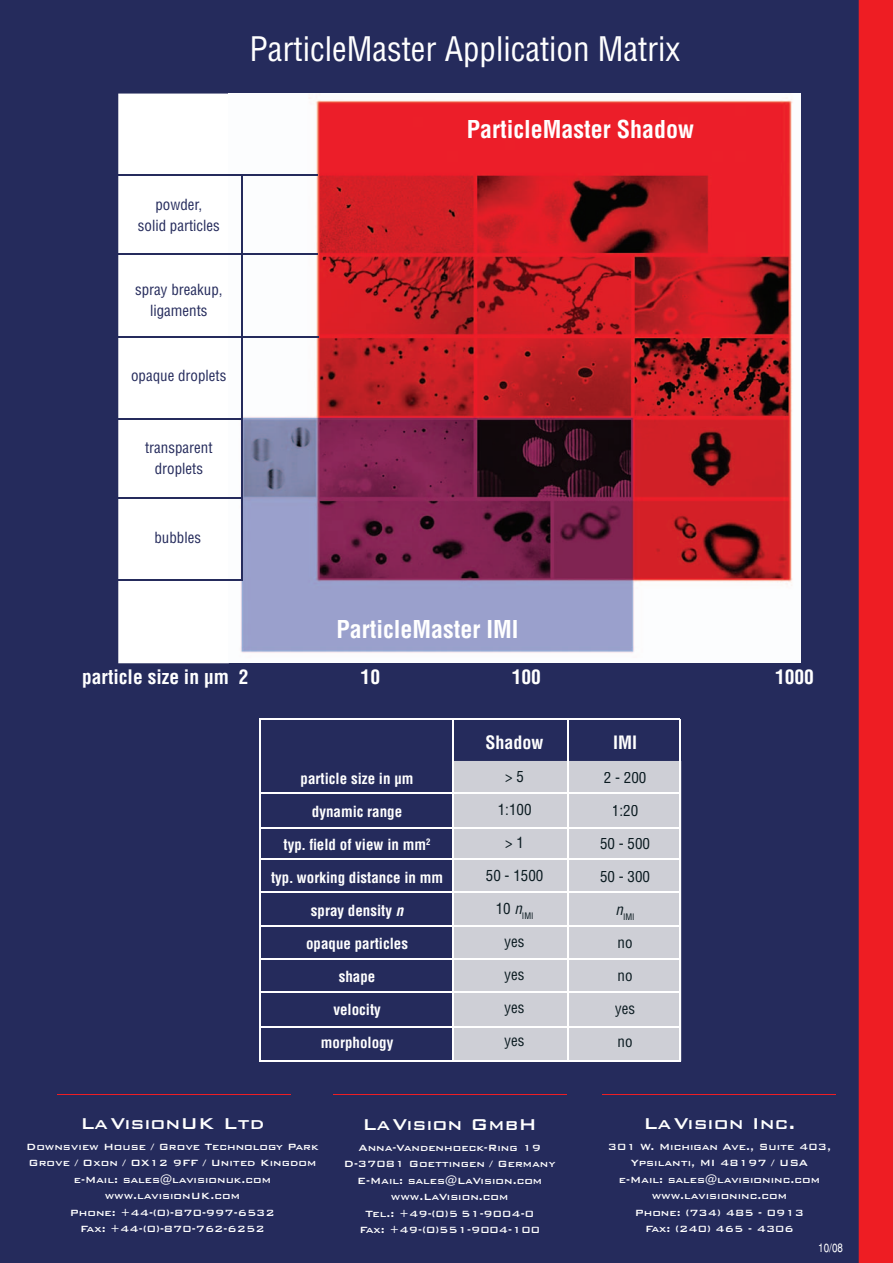
<style>
.page{position:relative;width:893px;height:1263px;background:#fff}
.page>*{position:absolute;margin:0;border:0;box-sizing:border-box;transform-origin:0 0}
.t1{font:condensed 33px "Helvetica";color:#fff}
.t2{font:700 condensed 24px "Helvetica";color:#fff}
.t3{font:500 21px "Bank Gothic BT";color:#fff}
.t4{font:700 condensed 19.5px "Helvetica";color:#fff}
.t5{font:700 condensed 18px "Helvetica";color:#fff}
.t6{font:700 condensed 15px "Helvetica";color:#fff}
.t7{font:condensed 15px/21px "Helvetica";color:#252b5c;text-align:center}
.t8{font:condensed 15px/33px "Helvetica";color:#0a1a20;text-align:center}
.t9{font:500 12px/16.5px "Bank Gothic BT";color:#fff;text-align:center}
.t10{font:condensed 12px "Helvetica";color:#fff}
.t11{font:condensed 8.7px "Helvetica";color:#0a1a20}
.s1{font-style:italic}
</style>
<div class="page">
<div style="left:0;top:0;width:860px;height:1263px;background:#252b5c"></div>
<div style="left:454px;top:761px;width:227px;height:300px;background:#cecfd6"></div>
<svg style="left:568px;top:727px;width:112px;height:34px"></svg>
<hr style="left:452px;top:718px;width:2px;height:342px;background:#fff">
<div style="left:506px;top:771px;width:17px;height:11px;background:#cecfd6"></div>
<div style="left:499px;top:804px;width:32px;height:11px;background:#cecfd6"></div>
<div style="left:506px;top:837px;width:15px;height:11px;background:#cecfd6"></div>
<div style="left:486px;top:870px;width:57px;height:11px;background:#cecfd6"></div>
<div style="left:497px;top:903px;width:14px;height:11px;background:#cecfd6"></div>
<div style="left:515px;top:905px;width:7px;height:9px;background:#cecfd6"></div>
<div style="left:523px;top:912px;width:10px;height:7px;background:#cecfd6"></div>
<div style="left:505px;top:938px;width:19px;height:12px;background:#cecfd6"></div>
<div style="left:505px;top:971px;width:19px;height:12px;background:#cecfd6"></div>
<div style="left:505px;top:1004px;width:19px;height:12px;background:#cecfd6"></div>
<div style="left:505px;top:1037px;width:19px;height:12px;background:#cecfd6"></div>
<div style="left:604px;top:772px;width:42px;height:11px;background:#cecfd6"></div>
<div style="left:613px;top:805px;width:24px;height:11px;background:#cecfd6"></div>
<div style="left:601px;top:838px;width:48px;height:11px;background:#cecfd6"></div>
<div style="left:601px;top:871px;width:48px;height:11px;background:#cecfd6"></div>
<div style="left:617px;top:907px;width:6px;height:8px;background:#cecfd6"></div>
<div style="left:624px;top:914px;width:10px;height:6px;background:#cecfd6"></div>
<div style="left:619px;top:940px;width:13px;height:8px;background:#cecfd6"></div>
<div style="left:619px;top:973px;width:13px;height:8px;background:#cecfd6"></div>
<div style="left:615px;top:1006px;width:19px;height:11px;background:#cecfd6"></div>
<div style="left:619px;top:1039px;width:13px;height:8px;background:#cecfd6"></div>
<hr style="left:567px;top:718px;width:1px;height:342px;background:#fff">
<hr style="left:259px;top:792px;width:422px;height:2px;background:#fff">
<hr style="left:259px;top:827px;width:422px;height:1px;background:#fff">
<hr style="left:259px;top:858px;width:422px;height:1px;background:#fff">
<hr style="left:259px;top:892px;width:422px;height:1px;background:#fff">
<hr style="left:259px;top:926px;width:422px;height:1px;background:#fff">
<hr style="left:259px;top:958px;width:421px;height:2px;background:#fff">
<hr style="left:259px;top:719px;width:2px;height:341px;background:#fff">
<hr style="left:680px;top:718px;width:1px;height:342px;background:#fff">
<hr style="left:259px;top:991px;width:422px;height:2px;background:#fff">
<hr style="left:259px;top:1060px;width:421px;height:1px;background:#fff">
<hr style="left:259px;top:1026px;width:421px;height:2px;background:#fff">
<hr style="left:259px;top:718px;width:421px;height:2px;background:#fff">
<div style="left:859px;top:0;width:34px;height:1263px;background:#ee1d23"></div>
<div style="left:118px;top:94px;width:110px;height:569px;background:#fff"></div>
<img style="left:228px;top:94px;width:573px;height:569px">
<hr style="left:116px;top:254px;width:202px;height:1px;background:#252b5c">
<hr style="left:116px;top:418px;width:126px;height:1px;background:#252b5c">
<hr style="left:116px;top:497px;width:126px;height:2px;background:#252b5c">
<hr style="left:241px;top:174px;width:2px;height:406px;background:#252b5c">
<hr style="left:116px;top:174px;width:202px;height:2px;background:#252b5c">
<hr style="left:117px;top:336px;width:201px;height:1px;background:#252b5c">
<hr style="left:116px;top:579px;width:126px;height:1px;background:#252b5c">
<hr style="left:57px;top:1094px;width:234px;height:1px;background:#ee1d23">
<hr style="left:602px;top:1094px;width:234px;height:1px;background:#ee1d23">
<hr style="left:333px;top:1094px;width:234px;height:1px;background:#ee1d23">
<h1 class="t1" style="left:250px;top:28px;width:432px">ParticleMaster Application Matrix</h1>
<p class="t7" style="left:138px;top:194px;width:84px">powder,<br>solid particles</p>
<p class="t7" style="left:135px;top:279px;width:89px">spray breakup, ligaments</p>
<p class="t7" style="left:131px;top:365px;width:97px">opaque droplets</p>
<p class="t7" style="left:145px;top:436px;width:69px">transparent droplets</p>
<p class="t7" style="left:154px;top:526px;width:48px">bubbles</p>
<h2 class="t2" style="left:452px;top:110px;width:229px">ParticleMaster Shadow</h2>
<h2 class="t2" style="left:467px;top:114px;width:229px">ParticleMaster Shadow</h2>
<h2 class="t2" style="left:343px;top:614px;width:184px">ParticleMaster IMI</h2>
<h2 class="t2" style="left:337px;top:615px;width:184px">ParticleMaster IMI</h2>
<h3 class="t4" style="left:82px;top:665px;width:168px">particle size in µm 2</h3>
<h3 class="t4" style="left:361px;top:665px;width:21px">10</h3>
<h3 class="t4" style="left:512px;top:665px;width:31px">100</h3>
<h3 class="t4" style="left:775px;top:665px;width:40px">1000</h3>
<p class="t6" style="left:301px;top:769px;width:114px">particle size in µm</p>
<p class="t6" style="left:312px;top:802px;width:92px">dynamic range</p>
<p class="t6" style="left:284px;top:835px;width:148px">typ. field of view in mm<sup>2</sup></p>
<p class="t6" style="left:271px;top:868px;width:174px">typ. working distance in mm</p>
<p class="t6" style="left:311px;top:901px;width:94px">spray density <span class="s1">n</span></p>
<p class="t6" style="left:306px;top:934px;width:104px">opaque particles</p>
<p class="t6" style="left:339px;top:967px;width:38px">shape</p>
<p class="t6" style="left:333px;top:1000px;width:49px">velocity</p>
<p class="t6" style="left:321px;top:1033px;width:74px">morphology</p>
<h3 class="t5" style="left:486px;top:731px;width:60px">Shadow</h3>
<p class="t8" style="left:505px;top:760px;width:20px">&gt; 5</p>
<p class="t8" style="left:498px;top:793px;width:35px">1:100</p>
<p class="t8" style="left:486px;top:826px;width:59px">&gt; 1<br>50 - 1500</p>
<p class="t11" style="left:496px;top:910px;width:39px"><sup>10</sup> <sup>n</sup>IMI</p>
<p class="t8" style="left:505px;top:925px;width:21px">yes</p>
<p class="t8" style="left:505px;top:958px;width:21px;text-align:left">yes yes</p>
<p class="t8" style="left:505px;top:1024px;width:21px">yes</p>
<h3 class="t3" style="left:80px;top:1112px;width:186px">La VisionUK Ltd</h3>
<p class="t9" style="left:26px;top:1138px;width:294px">Downsview House / Grove Technology Park<br>Grove / Oxon / OX12 9FF / United Kingdom e-Mail: sales@lavisionuk.com www.lavisionUK.com<br>Phone: +44-(0)-870-997-6532<br>Fax: +44-(0)-870-762-6252</p>
<h3 class="t3" style="left:362px;top:1112px;width:176px">La Vision GmbH</h3>
<p class="t9" style="left:344px;top:1139px;width:213px">Anna-Vandenhoeck-Ring 19<br>D-37081 Goettingen / Germany<br>E-Mail: sales@LaVision.com www.LaVision.com<br>Tel.: +49-(0)5 51-9004-0<br>Fax: +49-(0)551-9004-100</p>
<h3 class="t5" style="left:613px;top:731px;width:26px">IMI</h3>
<p class="t8" style="left:604px;top:761px;width:44px">2 - 200</p>
<p class="t8" style="left:612px;top:794px;width:28px">1:20</p>
<p class="t8" style="left:600px;top:827px;width:51px">50 - 500</p>
<p class="t8" style="left:600px;top:860px;width:51px">50 - 300</p>
<p class="t11" style="left:615px;top:912px;width:21px"><sup>n</sup>IMI</p>
<p class="t8" style="left:618px;top:926px;width:16px">no</p>
<p class="t8" style="left:618px;top:959px;width:16px">no</p>
<p class="t8" style="left:615px;top:992px;width:21px">yes</p>
<p class="t8" style="left:618px;top:1025px;width:16px">no</p>
<h3 class="t3" style="left:643px;top:1112px;width:153px">La Vision Inc.</h3>
<p class="t9" style="left:608px;top:1138px;width:225px">301 W. Michigan Ave., Suite 403,<br>Ypsilanti, MI 48197 / USA e-Mail: sales@lavisioninc.com www.lavisioninc.com<br>Phone: (734) 485 - 0913<br>Fax: (240) 465 - 4306</p>
<p class="t10" style="left:818px;top:1240px;width:26px">10/08</p>
</div>
